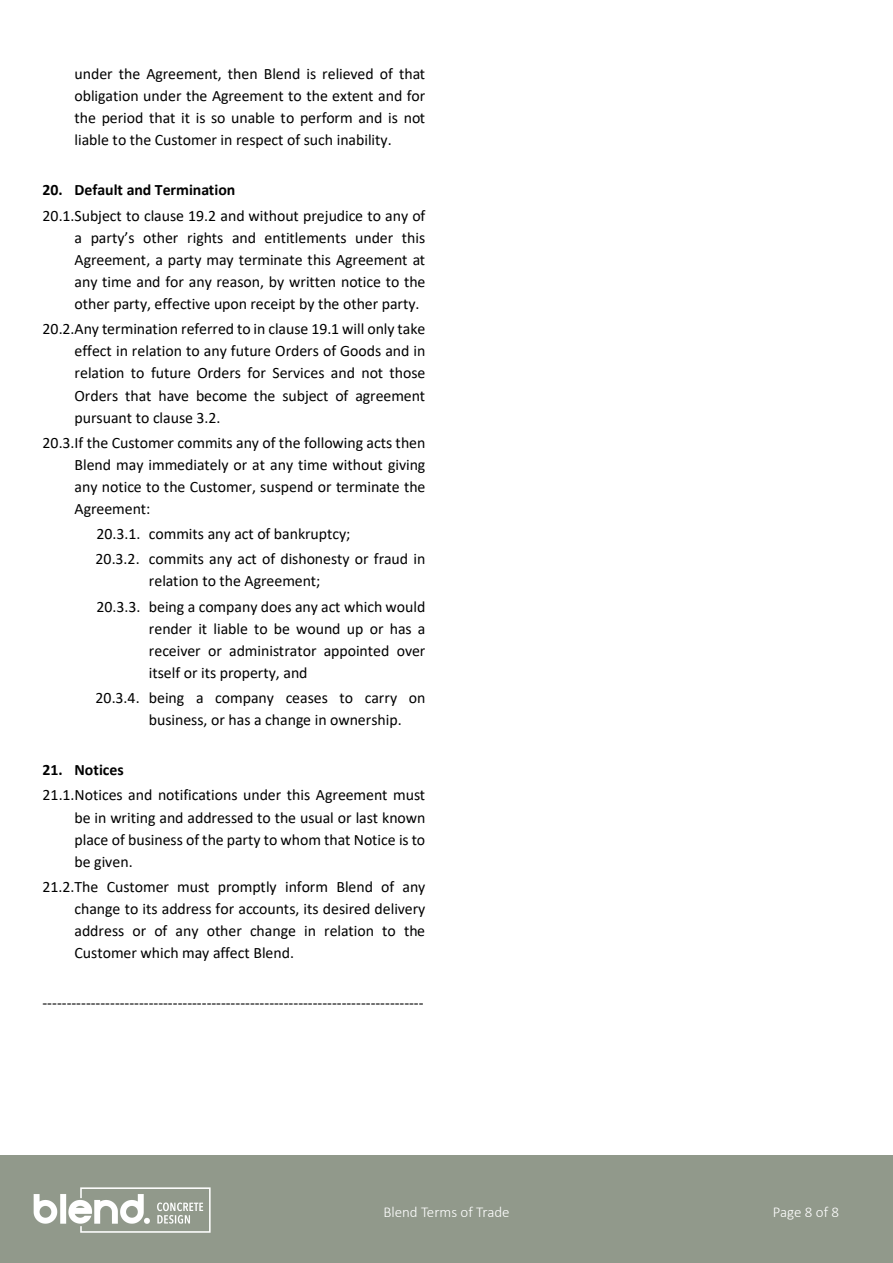
<style>
.page{position:relative;width:893px;height:1263px;background:#fff}
.page>*{position:absolute;margin:0;border:0;box-sizing:border-box;transform-origin:0 0}
.t1{font:15.9px/22px "Calibri";color:#000;text-align:justify}
.t2{font:700 15.9px "Calibri";letter-spacing:-.005em;color:#000}
.t3{font:300 15px "Calibri";color:#fff}
</style>
<div class="page">
<div style="left:0;top:1156px;width:893px;height:107px;background:#91998b"></div>
<img style="left:33px;top:1187px;width:178px;height:46px">
<p class="t1" style="left:75px;top:62px;width:352px">under the Agreement, then Blend is relieved of that obligation under the Agreement to the extent and for the period that it is so unable to perform and is not liable to the Customer in respect of such inability.</p>
<p class="t2" style="left:42px;top:179px;width:195px">20. Default and Termination</p>
<p class="t1" style="left:75px;top:204px;width:352px;text-indent:-32px">20.1.Subject to clause 19.2 and without prejudice to any of a party’s other rights and entitlements under this Agreement, a party may terminate this Agreement at any time and for any reason, by written notice to the other party, effective upon receipt by the other party.</p>
<p class="t1" style="left:75px;top:317px;width:352px;text-indent:-32px">20.2.Any termination referred to in clause 19.1 will only take effect in relation to any future Orders of Goods and in relation to future Orders for Services and not those Orders that have become the subject of agreement pursuant to clause 3.2.</p>
<p class="t1" style="left:75px;top:431px;width:353px;text-indent:-32px">20.3.If the Customer commits any of the following acts then Blend may immediately or at any time without giving any notice to the Customer, suspend or terminate the Agreement:</p>
<p class="t1" style="left:96px;top:521px;width:331px;line-height:25.3px">20.3.1. commits any act of bankruptcy;<br>20.3.2. commits any act of dishonesty or fraud in</p>
<p class="t1" style="left:96px;top:568px;width:330px;line-height:25.2px;text-indent:52px">relation to the Agreement;<br>20.3.3. being a company does any act which would</p>
<p class="t1" style="left:149px;top:617px;width:278px">render it liable to be wound up or has a receiver or administrator appointed over itself or its property, and</p>
<p class="t1" style="left:149px;top:686px;width:278px;text-indent:-53px">20.3.4. being a company ceases to carry on business, or has a change in ownership.</p>
<p class="t2" style="left:42px;top:759px;width:83px">21. Notices</p>
<p class="t1" style="left:75px;top:784px;width:352px;text-indent:-32px">21.1.Notices and notifications under this Agreement must be in writing and addressed to the usual or last known place of business of the party to whom that Notice is to be given.</p>
<p class="t1" style="left:74px;top:875px;width:352px;text-indent:-32px">21.2.The Customer must promptly inform Blend of any change to its address for accounts, its desired delivery address or of any other change in relation to the Customer which may affect Blend.</p>
<p class="t1" style="left:42px;top:992px;width:383px">-------------------------------------------------------------------------------</p>
<p class="t3" style="left:383px;top:1203px;width:128px">Blend Terms of Trade</p>
<p class="t3" style="left:773px;top:1203px;width:68px">Page 8 of 8</p>
</div>
